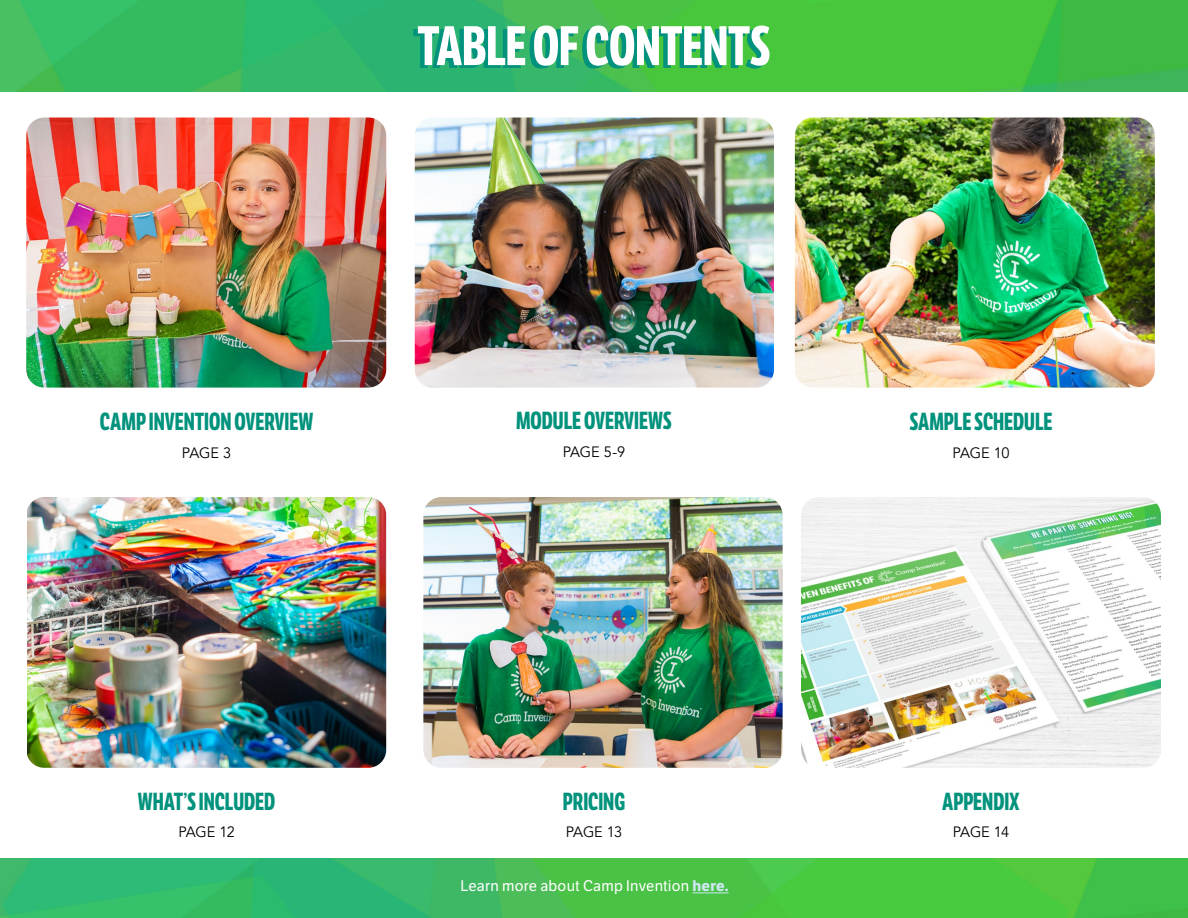
<style>
.page{position:relative;width:1188px;height:918px;background:#fff}
.page>*{position:absolute;margin:0;border:0;box-sizing:border-box;transform-origin:0 0}
.t1{font:700 54px "LFT Etica Compressed";letter-spacing:-.005em;color:#fff}
.t2{font:700 24px "LFT Etica Compressed";color:#00927c}
.t3{font:15px "Avenir";letter-spacing:-.02em;color:#000}
.t4{font:15px "LFT Etica";letter-spacing:.015em;color:#fff}
.s1{font-weight:700;color:#cde7f1}
</style>
<div class="page">
<img style="left:0;top:858px;width:1188px;height:60px">
<hr style="left:693px;top:893px;width:36px;height:1px;background:#cde7f1">
<img style="left:0;top:0;width:1188px;height:92px">
<img style="left:415px;top:118px;width:359px;height:270px">
<img style="left:795px;top:118px;width:360px;height:270px">
<img style="left:26px;top:118px;width:360px;height:270px">
<img style="left:423px;top:497px;width:360px;height:271px">
<img style="left:27px;top:497px;width:359px;height:271px">
<img style="left:801px;top:497px;width:360px;height:271px">
<h1 class="t1" style="left:417px;top:14px;width:354px">TABLE OF CONTENTS</h1>
<p class="t2" style="left:100px;top:407px;width:215px">CAMP INVENTION OVERVIEW</p>
<p class="t3" style="left:182px;top:443px;width:51px">PAGE 3</p>
<p class="t2" style="left:138px;top:787px;width:139px">WHAT’S INCLUDED</p>
<p class="t3" style="left:178px;top:823px;width:58px">PAGE 12</p>
<p class="t2" style="left:516px;top:407px;width:157px">MODULE OVERVIEWS</p>
<p class="t3" style="left:563px;top:443px;width:64px">PAGE 5-9</p>
<p class="t2" style="left:563px;top:787px;width:64px">PRICING</p>
<p class="t3" style="left:566px;top:823px;width:58px">PAGE 13</p>
<p class="t4" style="left:461px;top:877px;width:270px">Learn more about Camp Invention <span class="s1">here.</span></p>
<p class="t2" style="left:909px;top:407px;width:145px">SAMPLE SCHEDULE</p>
<p class="t3" style="left:953px;top:443px;width:58px">PAGE 10</p>
<p class="t2" style="left:942px;top:787px;width:79px">APPENDIX</p>
<p class="t3" style="left:953px;top:823px;width:58px">PAGE 14</p>
</div>
